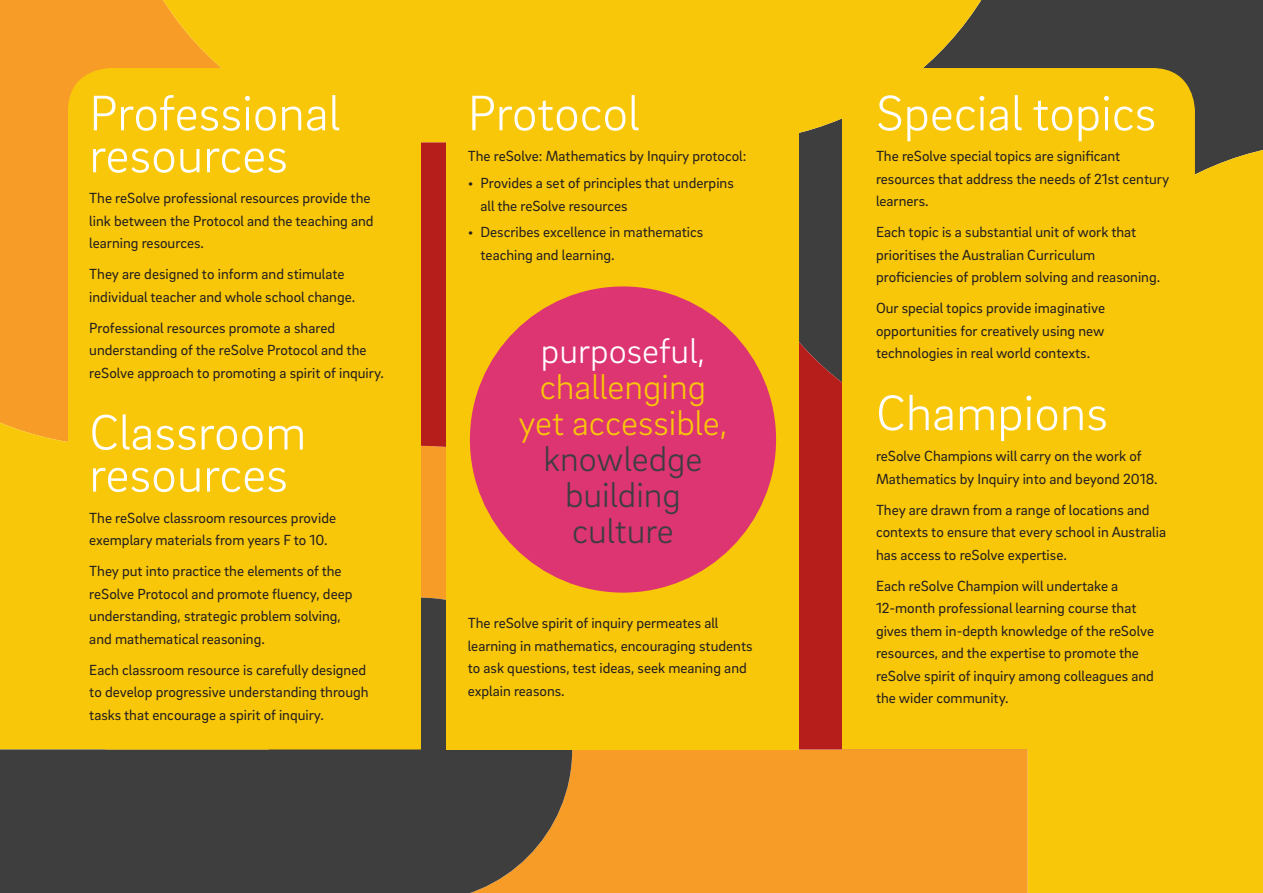
<style>
.page{position:relative;width:1263px;height:893px;background:#fff}
.page>*{position:absolute;margin:0;border:0;box-sizing:border-box;transform-origin:0 0}
.Head_1{font:300 51px/42px "Brix Sans";color:#fff}
.t1{font:300 36px/36px "Brix Sans";color:#f9c709;text-align:center}
.body{font:15px/22.5px "Brix Sans";color:#231f20}
.bullet{font:15px/22.5px "Brix Sans";color:#231f20}
.bullet_last{font:15px/22.5px "Brix Sans";color:#231f20}
.body_before_bullet{font:15px "Brix Sans";color:#231f20}
.s1{color:#fff}
.s2{color:#3e3e3f}
</style>
<div class="page">
<div style="left:1028px;top:0;width:235px;height:142px;background:#3e3e3f"></div>
<div style="left:1028px;top:142px;width:235px;height:751px;background:#f9c709"></div>
<div style="left:572px;top:749px;width:456px;height:144px;background:#f89c28"></div>
<svg style="left:421px;top:142px;width:421px;height:607px;background:#9d3225"></svg>
<div style="left:0;top:0;width:117px;height:142px;background:#f89c28"></div>
<svg style="left:117px;top:0;width:911px;height:142px;background:#e9b80f"></svg>
<svg style="left:0;top:142px;width:68px;height:456px;background:#f8ab1c"></svg>
<svg style="left:0;top:598px;width:572px;height:295px;background:#5a5138"></svg>
<div style="left:842px;top:68px;width:353px;height:681px;background:#f9c709"></div>
<div style="left:68px;top:68px;width:353px;height:681px;background:#f9c709"></div>
<div style="left:446px;top:68px;width:353px;height:681px;background:#f9c709"></div>
<div style="left:470px;top:286px;width:306px;height:307px;background:#dd3472;border-radius:50%"></div>
<p class="Head_1" style="left:89px;top:90px;width:252px">Professional resources</p>
<p class="body" style="left:89px;top:186px;width:286px">The reSolve professional resources provide the link between the Protocol and the teaching and learning resources.</p>
<p class="body" style="left:89px;top:262px;width:267px">They are designed to inform and stimulate individual teacher and whole school change.</p>
<p class="body" style="left:89px;top:316px;width:296px">Professional resources promote a shared understanding of the reSolve Protocol and the reSolve approach to promoting a spirit of inquiry.</p>
<p class="Head_1" style="left:89px;top:409px;width:219px">Classroom resources</p>
<p class="body" style="left:89px;top:506px;width:248px">The reSolve classroom resources provide exemplary materials from years F to 10.</p>
<p class="body" style="left:89px;top:559px;width:265px">They put into practice the elements of the reSolve Protocol and promote fluency, deep understanding, strategic problem solving, and mathematical reasoning.</p>
<p class="body" style="left:89px;top:658px;width:281px">Each classroom resource is carefully designed to develop progressive understanding through tasks that encourage a spirit of inquiry.</p>
<p class="Head_1" style="left:468px;top:90px;width:173px">Protocol</p>
<p class="body_before_bullet" style="left:468px;top:147px;width:280px">The reSolve: Mathematics by Inquiry protocol:</p>
<p class="bullet" style="left:480px;top:171px;width:255px;text-indent:-13px">• Provides a set of principles that underpins all the reSolve resources</p>
<p class="bullet_last" style="left:480px;top:220px;width:224px;text-indent:-13px">• Describes excellence in mathematics teaching and learning.</p>
<p class="t1" style="left:518px;top:331px;width:211px"><span class="s1">purposeful, </span>challenging yet accessible, <span class="s2">knowledge building culture</span></p>
<p class="body" style="left:468px;top:611px;width:286px">The reSolve spirit of inquiry permeates all learning in mathematics, encouraging students to ask questions, test ideas, seek meaning and explain reasons.</p>
<p class="Head_1" style="left:876px;top:90px;width:282px">Special topics</p>
<p class="body" style="left:876px;top:144px;width:295px">The reSolve special topics are significant resources that address the needs of 21st century learners.</p>
<p class="body" style="left:876px;top:220px;width:286px">Each topic is a substantial unit of work that prioritises the Australian Curriculum proficiencies of problem solving and reasoning.</p>
<p class="body" style="left:876px;top:296px;width:231px;text-align:justify">Our special topics provide imaginative opportunities for creatively using new technologies in real world contexts.</p>
<p class="Head_1" style="left:876px;top:390px;width:233px">Champions</p>
<p class="body" style="left:876px;top:444px;width:283px">reSolve Champions will carry on the work of<br>Mathematics by Inquiry into and beyond 2018.</p>
<p class="body" style="left:876px;top:498px;width:292px">They are drawn from a range of locations and contexts to ensure that every school in Australia has access to reSolve expertise.</p>
<p class="body" style="left:876px;top:574px;width:280px">Each reSolve Champion will undertake a 12-month professional learning course that gives them in-depth knowledge of the reSolve resources, and the expertise to promote the reSolve spirit of inquiry among colleagues and the wider community.</p>
</div>
